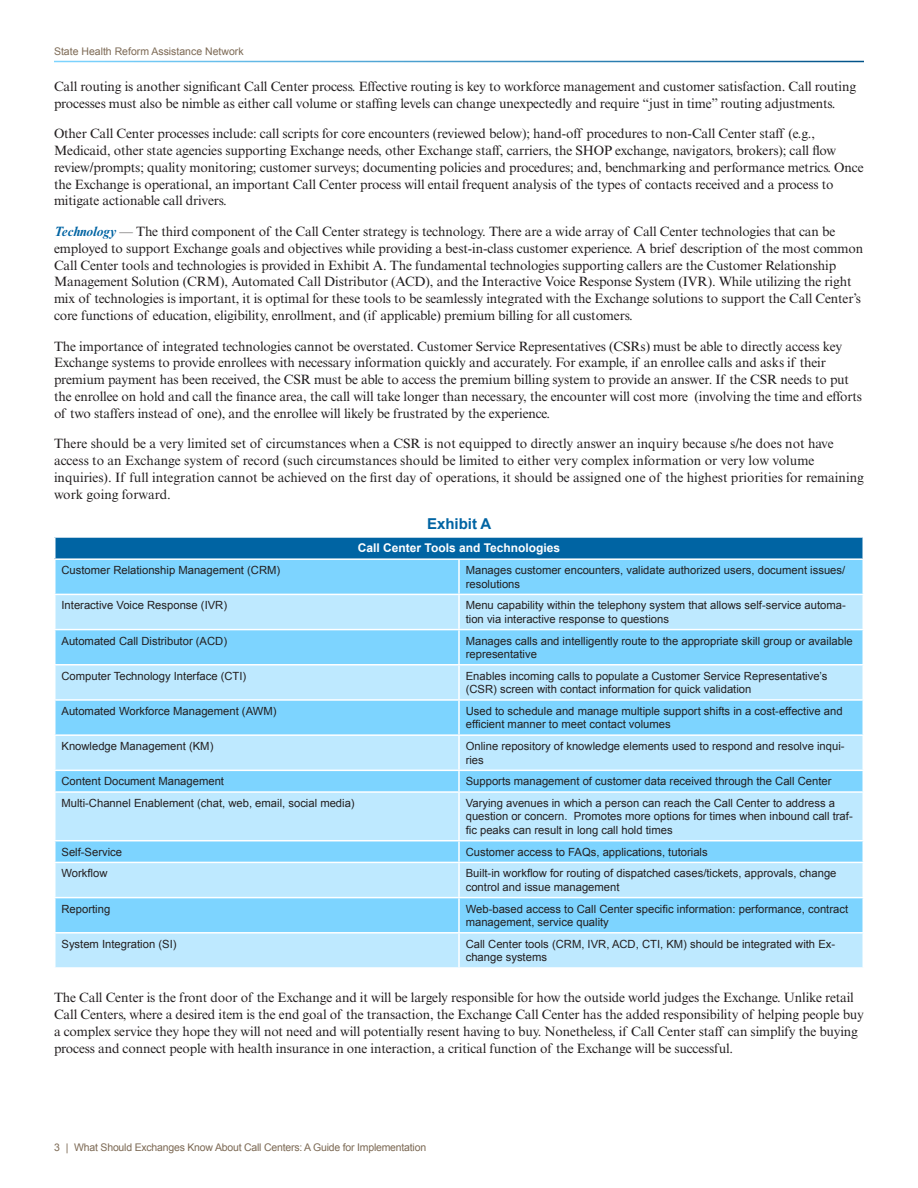
<style>
.page{position:relative;width:918px;height:1188px;background:#fff}
.page>*{position:absolute;margin:0;border:0;box-sizing:border-box;transform-origin:0 0}
.t1{font:700 15px "Arial";color:#0064a3}
.t2{font:13.5px/16.8px "Times New Roman MT Std";letter-spacing:-.01em;color:#231f20}
.t3{font:700 12px "Arial";color:#fff}
.t4{font:11.25px/13.5px "Arial";color:#231f20}
.t5{font:10.5px "Arial";letter-spacing:-.02em;color:#7c6954}
.t6{font:10.5px "Arial";color:#7c6954}
.s1{font-weight:700;font-style:italic;color:#0064a3}
</style>
<div class="page">
<div style="left:55px;top:537px;width:808px;height:22px;background:#0064a3"></div>
<div style="left:56px;top:560px;width:806px;height:34px;background:#7dd4ff"></div>
<svg style="left:56px;top:595px;width:806px;height:372px;background:#a4e0ff"></svg>
<hr style="left:54px;top:536px;width:405px;height:2px;background:#fff">
<hr style="left:54px;top:538px;width:2px;height:20px;background:#fff">
<hr style="left:459px;top:536px;width:405px;height:2px;background:#fff">
<hr style="left:862px;top:538px;width:2px;height:20px;background:#fff">
<hr style="left:54px;top:558px;width:405px;height:2px;background:#fff">
<hr style="left:459px;top:558px;width:405px;height:2px;background:#fff">
<hr style="left:458px;top:560px;width:2px;height:34px;background:#fff">
<hr style="left:458px;top:595px;width:2px;height:34px;background:#fff">
<hr style="left:54px;top:629px;width:405px;height:1px;background:#fff">
<hr style="left:459px;top:629px;width:405px;height:1px;background:#fff">
<hr style="left:458px;top:630px;width:2px;height:34px;background:#fff">
<hr style="left:54px;top:664px;width:405px;height:2px;background:#fff">
<hr style="left:459px;top:664px;width:405px;height:2px;background:#fff">
<hr style="left:458px;top:666px;width:2px;height:33px;background:#fff">
<hr style="left:54px;top:699px;width:405px;height:2px;background:#fff">
<hr style="left:459px;top:699px;width:405px;height:2px;background:#fff">
<hr style="left:458px;top:701px;width:2px;height:33px;background:#fff">
<hr style="left:54px;top:734px;width:405px;height:2px;background:#fff">
<hr style="left:459px;top:734px;width:405px;height:2px;background:#fff">
<hr style="left:458px;top:736px;width:2px;height:34px;background:#fff">
<hr style="left:54px;top:770px;width:405px;height:1px;background:#fff">
<hr style="left:459px;top:770px;width:405px;height:1px;background:#fff">
<hr style="left:458px;top:771px;width:2px;height:20px;background:#fff">
<hr style="left:54px;top:791px;width:405px;height:2px;background:#fff">
<hr style="left:459px;top:791px;width:405px;height:2px;background:#fff">
<hr style="left:458px;top:793px;width:2px;height:47px;background:#fff">
<hr style="left:54px;top:840px;width:405px;height:1px;background:#fff">
<hr style="left:459px;top:840px;width:405px;height:1px;background:#fff">
<hr style="left:458px;top:841px;width:2px;height:21px;background:#fff">
<hr style="left:54px;top:862px;width:405px;height:1px;background:#fff">
<hr style="left:459px;top:862px;width:405px;height:1px;background:#fff">
<hr style="left:458px;top:863px;width:2px;height:34px;background:#fff">
<hr style="left:54px;top:897px;width:405px;height:1px;background:#fff">
<hr style="left:459px;top:897px;width:405px;height:1px;background:#fff">
<hr style="left:458px;top:898px;width:2px;height:34px;background:#fff">
<hr style="left:54px;top:932px;width:405px;height:2px;background:#fff">
<hr style="left:459px;top:932px;width:405px;height:2px;background:#fff">
<hr style="left:458px;top:934px;width:2px;height:33px;background:#fff">
<p class="t6" style="left:54px;top:44px;width:191px">State Health Reform Assistance Network</p>
<p class="t2" style="left:54px;top:78px;width:804px">Call routing is another significant Call Center process. Effective routing is key to workforce management and customer satisfaction. Call routing processes must also be nimble as either call volume or staffing levels can change unexpectedly and require “just in time” routing adjustments.</p>
<p class="t2" style="left:54px;top:125px;width:811px">Other Call Center processes include: call scripts for core encounters (reviewed below); hand-off procedures to non-Call Center staff (e.g., Medicaid, other state agencies supporting Exchange needs, other Exchange staff, carriers, the SHOP exchange, navigators, brokers); call flow review/prompts; quality monitoring; customer surveys; documenting policies and procedures; and, benchmarking and performance metrics. Once the Exchange is operational, an important Call Center process will entail frequent analysis of the types of contacts received and a process to mitigate actionable call drivers.</p>
<p class="t2" style="left:54px;top:223px;width:811px"><span class="s1">Technology</span> — The third component of the Call Center strategy is technology. There are a wide array of Call Center technologies that can be employed to support Exchange goals and objectives while providing a best-in-class customer experience. A brief description of the most common Call Center tools and technologies is provided in Exhibit A. The fundamental technologies supporting callers are the Customer Relationship Management Solution (CRM), Automated Call Distributor (ACD), and the Interactive Voice Response System (IVR). While utilizing the right mix of technologies is important, it is optimal for these tools to be seamlessly integrated with the Exchange solutions to support the Call Center’s core functions of education, eligibility, enrollment, and (if applicable) premium billing for all customers.</p>
<p class="t2" style="left:54px;top:338px;width:810px">The importance of integrated technologies cannot be overstated. Customer Service Representatives (CSRs) must be able to directly access key Exchange systems to provide enrollees with necessary information quickly and accurately. For example, if an enrollee calls and asks if their premium payment has been received, the CSR must be able to access the premium billing system to provide an answer. If the CSR needs to put the enrollee on hold and call the finance area, the call will take longer than necessary, the encounter will cost more (involving the time and efforts of two staffers instead of one), and the enrollee will likely be frustrated by the experience.</p>
<p class="t2" style="left:54px;top:435px;width:811px">There should be a very limited set of circumstances when a CSR is not equipped to directly answer an inquiry because s/he does not have access to an Exchange system of record (such circumstances should be limited to either very complex information or very low volume inquiries). If full integration cannot be achieved on the first day of operations, it should be assigned one of the highest priorities for remaining work going forward.</p>
<p class="t1" style="left:427px;top:514px;width:66px">Exhibit A</p>
<p class="t3" style="left:358px;top:540px;width:204px">Call Center Tools and Technologies</p>
<p class="t4" style="left:62px;top:564px;width:220px">Customer Relationship Management (CRM)</p>
<p class="t4" style="left:466px;top:564px;width:381px">Manages customer encounters, validate authorized users, document issues/ resolutions</p>
<p class="t4" style="left:62px;top:599px;width:167px">Interactive Voice Response (IVR)</p>
<p class="t4" style="left:466px;top:599px;width:382px">Menu capability within the telephony system that allows self-service automa&shy;tion via interactive response to questions</p>
<p class="t4" style="left:62px;top:634px;width:167px">Automated Call Distributor (ACD)</p>
<p class="t4" style="left:466px;top:634px;width:389px">Manages calls and intelligently route to the appropriate skill group or available representative</p>
<p class="t4" style="left:62px;top:669px;width:186px">Computer Technology Interface (CTI)</p>
<p class="t4" style="left:466px;top:669px;width:363px">Enables incoming calls to populate a Customer Service Representative’s (CSR) screen with contact information for quick validation</p>
<p class="t4" style="left:62px;top:704px;width:217px">Automated Workforce Management (AWM)</p>
<p class="t4" style="left:466px;top:704px;width:378px">Used to schedule and manage multiple support shifts in a cost-effective and efficient manner to meet contact volumes</p>
<p class="t4" style="left:62px;top:740px;width:153px">Knowledge Management (KM)</p>
<p class="t4" style="left:466px;top:740px;width:380px">Online repository of knowledge elements used to respond and resolve inqui&shy;ries</p>
<p class="t4" style="left:62px;top:775px;width:164px">Content Document Management</p>
<p class="t4" style="left:466px;top:775px;width:367px">Supports management of customer data received through the Call Center</p>
<p class="t4" style="left:62px;top:796px;width:295px">Multi-Channel Enablement (chat, web, email, social media)</p>
<p class="t4" style="left:466px;top:796px;width:389px">Varying avenues in which a person can reach the Call Center to address a question or concern. Promotes more options for times when inbound call traf&shy;fic peaks can result in long call hold times</p>
<p class="t4" style="left:62px;top:845px;width:62px">Self-Service</p>
<p class="t4" style="left:466px;top:845px;width:243px">Customer access to FAQs, applications, tutorials</p>
<p class="t4" style="left:62px;top:867px;width:48px">Workflow</p>
<p class="t4" style="left:466px;top:867px;width:372px">Built-in workflow for routing of dispatched cases/tickets, approvals, change control and issue management</p>
<p class="t4" style="left:62px;top:902px;width:50px">Reporting</p>
<p class="t4" style="left:466px;top:902px;width:384px">Web-based access to Call Center specific information: performance, contract management, service quality</p>
<p class="t4" style="left:62px;top:937px;width:117px">System Integration (SI)</p>
<p class="t4" style="left:466px;top:937px;width:371px">Call Center tools (CRM, IVR, ACD, CTI, KM) should be integrated with Ex&shy;change systems</p>
<p class="t2" style="left:54px;top:989px;width:811px">The Call Center is the front door of the Exchange and it will be largely responsible for how the outside world judges the Exchange. Unlike retail Call Centers, where a desired item is the end goal of the transaction, the Exchange Call Center has the added responsibility of helping people buy a complex service they hope they will not need and will potentially resent having to buy. Nonetheless, if Call Center staff can simplify the buying process and connect people with health insurance in one interaction, a critical function of the Exchange will be successful.</p>
<p class="t5" style="left:54px;top:1140px;width:374px">3 | What Should Exchanges Know About Call Centers: A Guide for Implementation</p>
</div>
